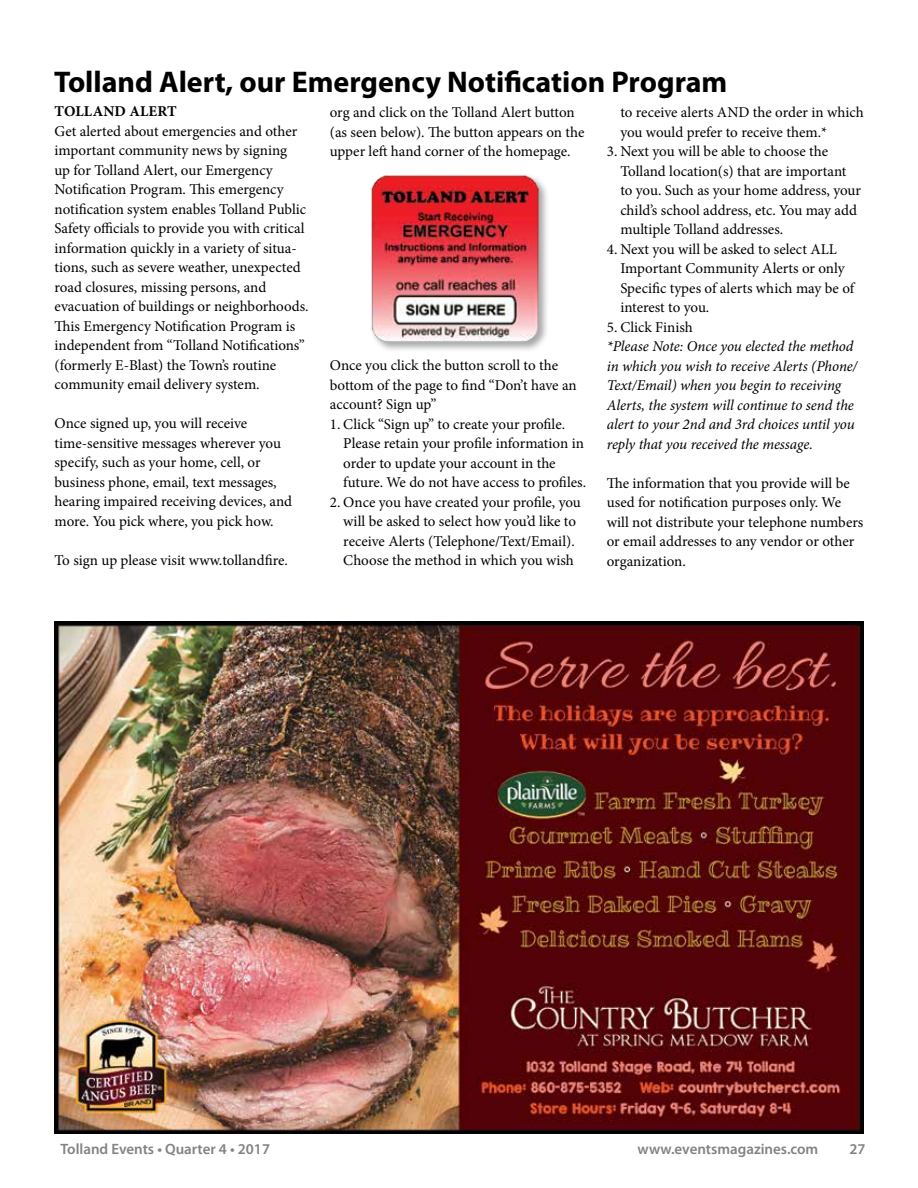
<style>
.page{position:relative;width:918px;height:1188px;background:#fff}
.page>*{position:absolute;margin:0;border:0;box-sizing:border-box;transform-origin:0 0}
.t1{font:700 30px "Myriad Pro";color:#000}
.t2{font:15px/19.5px "Minion Pro";letter-spacing:-.005em;color:#000}
.t3{font:italic 15px/19.5px "Minion Pro";letter-spacing:-.005em;color:#000}
.t4{font:600 15px "Myriad Pro";color:#808285}
.t5{font:700 15px "Minion Pro";letter-spacing:.01em;color:#000}
</style>
<div class="page">
<img style="left:54px;top:621px;width:810px;height:513px">
<div style="left:370px;top:173px;width:180px;height:180px;background:#000;opacity:.35"></div>
<img style="left:370px;top:173px;width:173px;height:175px">
<h1 class="t1" style="left:54px;top:62px;width:675px">Tolland Alert, our Emergency Notification Program</h1>
<p class="t2" style="left:330px;top:103px;width:256px">org and click on the Tolland Alert button (as seen below). The button appears on the upper left hand corner of the homepage.</p>
<p class="t5" style="left:55px;top:101px;width:124px">TOLLAND ALERT</p>
<p class="t2" style="left:55px;top:121px;width:256px">Get alerted about emergencies and other important community news by signing<br>up for Tolland Alert, our Emergency Notification Program. This emergency notification system enables Tolland Public Safety officials to provide you with critical information quickly in a variety of situa&shy;tions, such as severe weather, unexpected road closures, missing persons, and evacuation of buildings or neighborhoods.<br>This Emergency Notification Program is independent from “Tolland Notifications” (formerly E-Blast) the Town’s routine community email delivery system.</p>
<p class="t2" style="left:55px;top:414px;width:239px">Once signed up, you will receive time-sensitive messages wherever you specify, such as your home, cell, or business phone, email, text messages, hearing impaired receiving devices, and more. You pick where, you pick how.</p>
<p class="t2" style="left:55px;top:550px;width:235px">To sign up please visit www.tollandfire.</p>
<p class="t2" style="left:620px;top:103px;width:245px">to receive alerts AND the order in which you would prefer to receive them.*</p>
<p class="t2" style="left:620px;top:142px;width:242px;text-indent:-14px">3. Next you will be able to choose the Tolland location(s) that are important to you. Such as your home address, your child’s school address, etc. You may add multiple Tolland addresses.</p>
<p class="t2" style="left:620px;top:239px;width:235px;text-indent:-14px">4. Next you will be asked to select ALL<br>Important Community Alerts or only<br>Specific types of alerts which may be of interest to you.</p>
<p class="t2" style="left:607px;top:317px;width:88px">5. Click Finish</p>
<p class="t3" style="left:607px;top:337px;width:252px">*Please Note: Once you elected the method in which you wish to receive Alerts (Phone/ Text/Email) when you begin to receiving Alerts, the system will continue to send the alert to your 2nd and 3rd choices until you reply that you received the message.</p>
<p class="t2" style="left:607px;top:473px;width:258px">The information that you provide will be used for notification purposes only. We will not distribute your telephone numbers or email addresses to any vendor or other organization.</p>
<p class="t2" style="left:330px;top:356px;width:248px">Once you click the button scroll to the bottom of the page to find “Don’t have an account? Sign up”</p>
<p class="t2" style="left:343px;top:414px;width:244px;text-indent:-14px">1. Click “Sign up” to create your profile.<br>Please retain your profile information in order to update your account in the future. We do not have access to profiles.</p>
<p class="t2" style="left:330px;top:492px;width:253px;text-align:center">2. Once you have created your profile, you will be asked to select how you’d like to receive Alerts (Telephone/Text/Email).<br>Choose the method in which you wish</p>
<p class="t4" style="left:61px;top:1140px;width:211px">Tolland Events • Quarter 4 • 2017</p>
<p class="t4" style="left:638px;top:1140px;width:182px">www.eventsmagazines.com</p>
<p class="t4" style="left:849px;top:1140px;width:18px">27</p>
</div>
